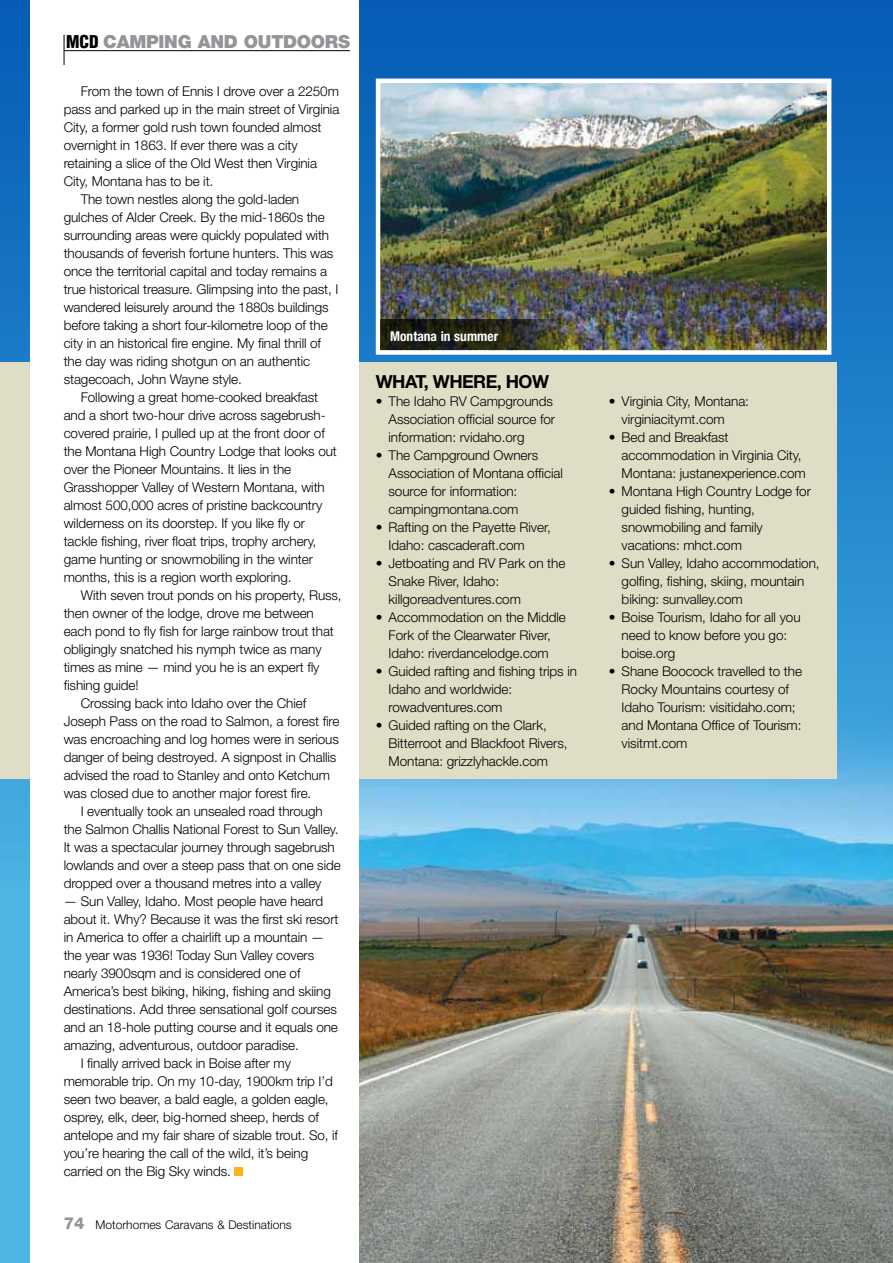
<style>
.page{position:relative;width:893px;height:1263px;background:#fff}
.page>*{position:absolute;margin:0;border:0;box-sizing:border-box;transform-origin:0 0}
.t1{font:900 18px "Helvetica Neue";letter-spacing:-.015em;color:#939598}
.t2{font:700 18px "Helvetica Neue";letter-spacing:-.03em;color:#000}
.t3{font:300 13.5px/18px "Helvetica Neue";letter-spacing:-.005em;color:#000}
.t4{font:700 condensed 13.5px "Helvetica Neue";color:#fff}
.t5{font:300 12px "Helvetica Neue";color:#000}
.s1{font-family:"Helvetica";font-stretch:condensed;font-size:17.25px;color:#000}
.s2{font-weight:800;font-size:16.5px;color:#939598}
</style>
<div class="page">
<img style="left:359px;top:889px;width:534px;height:374px">
<svg style="left:359px;top:0;width:534px;height:889px;background:#358ecf"></svg>
<div style="left:0;top:0;width:30px;height:1263px;background:#4fb5e4"></div>
<div style="left:359px;top:362px;width:477px;height:417px;background:#e0ddc6"></div>
<img style="left:381px;top:84px;width:445px;height:266px">
<div style="left:376px;top:79px;width:455px;height:276px;border:4px solid #fff"></div>
<div style="left:235px;top:1167px;width:8px;height:9px;background:#fcb513"></div>
<svg style="left:0;top:0;width:30px;height:811px;background:#146fc0"></svg>
<div style="left:0;top:362px;width:30px;height:417px;background:#e0ddc6"></div>
<svg style="left:381px;top:320px;width:186px;height:30px;background:#292a1a"></svg>
<hr style="left:64px;top:35px;width:1px;height:30px;background:#000">
<hr style="left:64px;top:50px;width:286px;height:1px;background:#000">
<h1 class="t1" style="left:66px;top:30px;width:285px"><span class="s1">MCD</span> CAMPING AND OUTDOORS</h1>
<p class="t3" style="left:81px;top:82px;width:260px">From the town of Ennis I drove over a 2250m</p>
<p class="t3" style="left:64px;top:100px;width:277px">pass and parked up in the main street of Virginia</p>
<p class="t3" style="left:64px;top:118px;width:259px">City, a former gold rush town founded almost</p>
<p class="t3" style="left:64px;top:136px;width:235px">overnight in 1863. If ever there was a city</p>
<p class="t3" style="left:64px;top:154px;width:255px">retaining a slice of the Old West then Virginia</p>
<p class="t3" style="left:64px;top:172px;width:151px">City, Montana has to be it.</p>
<p class="t3" style="left:81px;top:190px;width:220px">The town nestles along the gold-laden</p>
<p class="t3" style="left:64px;top:208px;width:263px">gulches of Alder Creek. By the mid-1860s the</p>
<p class="t3" style="left:64px;top:226px;width:267px">surrounding areas were quickly populated with</p>
<p class="t3" style="left:64px;top:244px;width:271px">thousands of feverish fortune hunters. This was</p>
<p class="t3" style="left:64px;top:262px;width:265px">once the territorial capital and today remains a</p>
<p class="t3" style="left:64px;top:280px;width:276px">true historical treasure. Glimpsing into the past, I</p>
<p class="t3" style="left:64px;top:298px;width:266px">wandered leisurely around the 1880s buildings</p>
<p class="t3" style="left:64px;top:316px;width:265px">before taking a short four-kilometre loop of the</p>
<p class="t3" style="left:64px;top:334px;width:259px">city in an historical fire engine. My final thrill of</p>
<p class="t3" style="left:64px;top:352px;width:248px">the day was riding shotgun on an authentic</p>
<p class="t3" style="left:64px;top:370px;width:180px">stagecoach, John Wayne style.</p>
<p class="t3" style="left:81px;top:388px;width:239px">Following a great home-cooked breakfast</p>
<p class="t3" style="left:64px;top:406px;width:263px">and a short two-hour drive across sagebrush-</p>
<p class="t3" style="left:64px;top:424px;width:263px">covered prairie, I pulled up at the front door of</p>
<p class="t3" style="left:64px;top:442px;width:275px">the Montana High Country Lodge that looks out</p>
<p class="t3" style="left:64px;top:460px;width:229px">over the Pioneer Mountains. It lies in the</p>
<p class="t3" style="left:64px;top:478px;width:263px">Grasshopper Valley of Western Montana, with</p>
<p class="t3" style="left:64px;top:496px;width:260px">almost 500,000 acres of pristine backcountry</p>
<p class="t3" style="left:64px;top:514px;width:243px">wilderness on its doorstep. If you like fly or</p>
<p class="t3" style="left:64px;top:532px;width:254px">tackle fishing, river float trips, trophy archery,</p>
<p class="t3" style="left:64px;top:550px;width:251px">game hunting or snowmobiling in the winter</p>
<p class="t3" style="left:64px;top:568px;width:229px">months, this is a region worth exploring.</p>
<p class="t3" style="left:81px;top:586px;width:262px">With seven trout ponds on his property, Russ,</p>
<p class="t3" style="left:64px;top:604px;width:252px">then owner of the lodge, drove me between</p>
<p class="t3" style="left:64px;top:622px;width:272px">each pond to fly fish for large rainbow trout that</p>
<p class="t3" style="left:64px;top:640px;width:259px">obligingly snatched his nymph twice as many</p>
<p class="t3" style="left:64px;top:658px;width:257px">times as mine — mind you he is an expert fly</p>
<p class="t3" style="left:64px;top:676px;width:76px">fishing guide!</p>
<p class="t3" style="left:81px;top:694px;width:227px">Crossing back into Idaho over the Chief</p>
<p class="t3" style="left:64px;top:712px;width:277px">Joseph Pass on the road to Salmon, a forest fire</p>
<p class="t3" style="left:64px;top:730px;width:277px">was encroaching and log homes were in serious</p>
<p class="t3" style="left:64px;top:748px;width:274px">danger of being destroyed. A signpost in Challis</p>
<p class="t3" style="left:64px;top:766px;width:268px">advised the road to Stanley and onto Ketchum</p>
<p class="t3" style="left:64px;top:784px;width:249px">was closed due to another major forest fire.</p>
<p class="t3" style="left:81px;top:802px;width:243px">I eventually took an unsealed road through</p>
<p class="t3" style="left:64px;top:820px;width:276px">the Salmon Challis National Forest to Sun Valley.</p>
<p class="t3" style="left:64px;top:838px;width:273px">It was a spectacular journey through sagebrush</p>
<p class="t3" style="left:64px;top:856px;width:278px">lowlands and over a steep pass that on one side</p>
<p class="t3" style="left:64px;top:874px;width:259px">dropped over a thousand metres into a valley</p>
<p class="t3" style="left:64px;top:892px;width:261px">— Sun Valley, Idaho. Most people have heard</p>
<p class="t3" style="left:64px;top:910px;width:276px">about it. Why? Because it was the first ski resort</p>
<p class="t3" style="left:64px;top:928px;width:262px">in America to offer a chairlift up a mountain —</p>
<p class="t3" style="left:64px;top:946px;width:252px">the year was 1936! Today Sun Valley covers</p>
<p class="t3" style="left:64px;top:964px;width:238px">nearly 3900sqm and is considered one of</p>
<p class="t3" style="left:64px;top:982px;width:269px">America’s best biking, hiking, fishing and skiing</p>
<p class="t3" style="left:64px;top:1000px;width:275px">destinations. Add three sensational golf courses</p>
<p class="t3" style="left:64px;top:1018px;width:276px">and an 18-hole putting course and it equals one</p>
<p class="t3" style="left:64px;top:1036px;width:236px">amazing, adventurous, outdoor paradise.</p>
<p class="t3" style="left:81px;top:1054px;width:212px">I finally arrived back in Boise after my</p>
<p class="t3" style="left:64px;top:1072px;width:271px">memorable trip. On my 10-day, 1900km trip I’d</p>
<p class="t3" style="left:64px;top:1090px;width:266px">seen two beaver, a bald eagle, a golden eagle,</p>
<p class="t3" style="left:64px;top:1108px;width:257px">osprey, elk, deer, big-horned sheep, herds of</p>
<p class="t3" style="left:64px;top:1126px;width:276px">antelope and my fair share of sizable trout. So, if</p>
<p class="t3" style="left:64px;top:1144px;width:246px">you’re hearing the call of the wild, it’s being</p>
<p class="t3" style="left:64px;top:1162px;width:169px">carried on the Big Sky winds.</p>
<p class="t5" style="left:64px;top:1217px;width:229px"><span class="s2">74</span> Motorhomes Caravans &amp; Destinations</p>
<p class="t4" style="left:390px;top:328px;width:110px">Montana in summer</p>
<h1 class="t2" style="left:376px;top:370px;width:175px">WHAT, WHERE, HOW</h1>
<p class="t3" style="left:389px;top:392px;width:168px;text-indent:-13px">• The Idaho RV Campgrounds<br>Association official source for information: rvidaho.org</p>
<p class="t3" style="left:389px;top:446px;width:176px;text-indent:-13px">• The Campground Owners<br>Association of Montana official source for information: campingmontana.com</p>
<p class="t3" style="left:389px;top:518px;width:164px;text-indent:-13px">• Rafting on the Payette River,<br>Idaho: cascaderaft.com</p>
<p class="t3" style="left:389px;top:554px;width:178px;text-indent:-13px">• Jetboating and RV Park on the<br>Snake River, Idaho: killgoreadventures.com</p>
<p class="t3" style="left:376px;top:608px;width:192px;text-align:center">• Accommodation on the Middle<br>Fork of the Clearwater River,<br>Idaho: riverdancelodge.com</p>
<p class="t3" style="left:389px;top:662px;width:190px;text-indent:-13px">• Guided rafting and fishing trips in<br>Idaho and worldwide: rowadventures.com</p>
<p class="t3" style="left:389px;top:716px;width:180px;text-indent:-13px">• Guided rafting on the Clark,<br>Bitterroot and Blackfoot Rivers,<br>Montana: grizzlyhackle.com</p>
<p class="t3" style="left:622px;top:392px;width:129px;text-indent:-13px">• Virginia City, Montana: virginiacitymt.com</p>
<p class="t3" style="left:622px;top:428px;width:186px;text-indent:-13px">• Bed and Breakfast accommodation in Virginia City,<br>Montana: justanexperience.com</p>
<p class="t3" style="left:622px;top:482px;width:191px;text-indent:-13px">• Montana High Country Lodge for guided fishing, hunting, snowmobiling and family vacations: mhct.com</p>
<p class="t3" style="left:622px;top:554px;width:199px;text-indent:-13px">• Sun Valley, Idaho accommodation, golfing, fishing, skiing, mountain biking: sunvalley.com</p>
<p class="t3" style="left:622px;top:608px;width:180px;text-indent:-13px">• Boise Tourism, Idaho for all you need to know before you go: boise.org</p>
<p class="t3" style="left:622px;top:662px;width:182px;text-indent:-13px">• Shane Boocock travelled to the<br>Rocky Mountains courtesy of<br>Idaho Tourism: visitidaho.com; and Montana Office of Tourism: visitmt.com</p>
</div>
